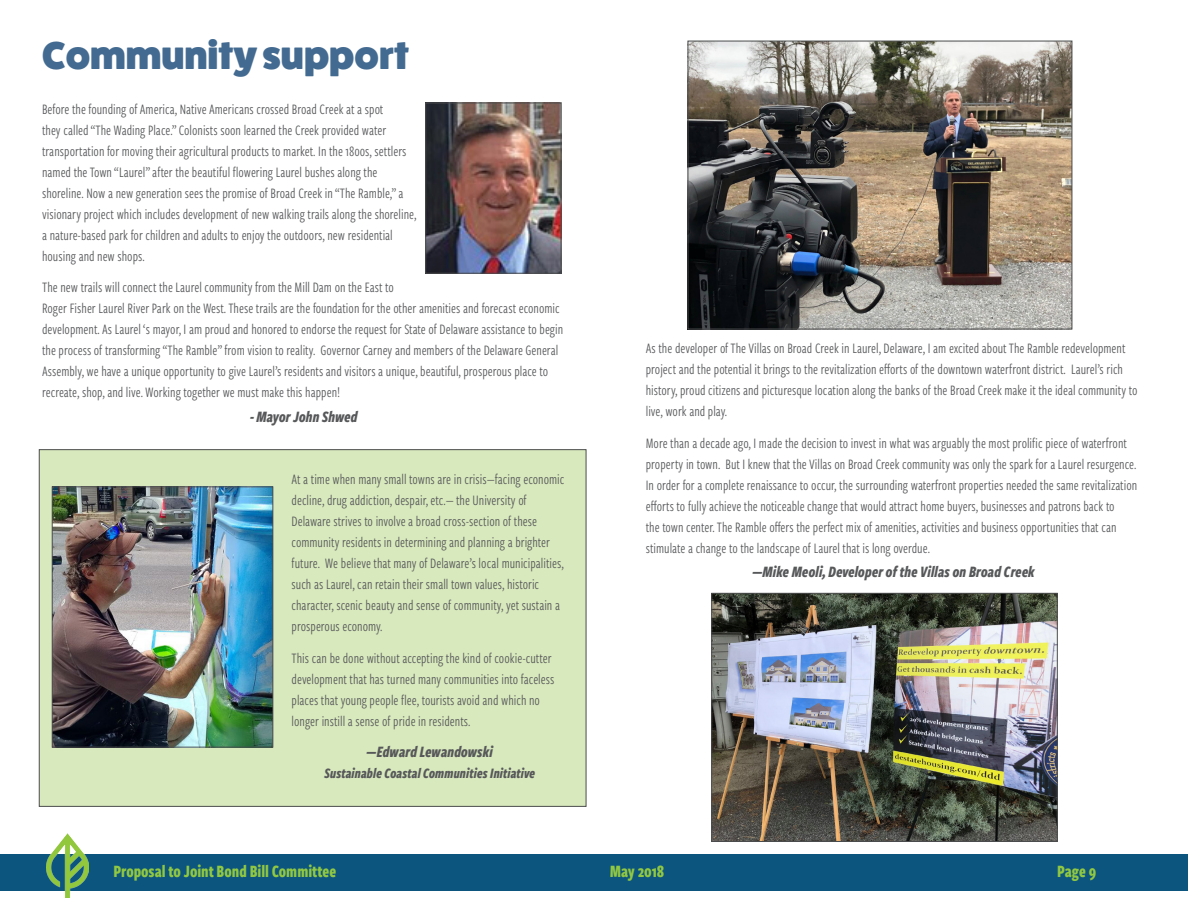
<style>
.page{position:relative;width:1188px;height:918px;background:#fff}
.page>*{position:absolute;margin:0;border:0;box-sizing:border-box;transform-origin:0 0}
.t1{font:800 39px "Fat Frank";color:#436a90}
.t2{font:700 18px "Freight Sans Cmp Pro";color:#91c841}
.t3{font:italic 700 16.5px "Freight Sans Cmp Pro";color:#57585a}
.t4{font:15px/21px "Freight Sans Cmp Pro";color:#57585a}
.t5{font:italic 700 15px "Freight Sans Cmp Pro";color:#57585a}
</style>
<div class="page">
<div style="left:0;top:854px;width:1188px;height:37px;background:#0c557f"></div>
<img style="left:47px;top:833px;width:42px;height:64px">
<div style="left:39px;top:449px;width:547px;height:358px;background:#d8e9bd;border:1px solid #4b4c4d"></div>
<img style="left:427px;top:105px;width:132px;height:167px">
<div style="left:425px;top:103px;width:136px;height:171px;border:1px solid #4b4c4d"></div>
<img style="left:690px;top:43px;width:380px;height:284px">
<div style="left:688px;top:41px;width:384px;height:288px;border:1px solid #4b4c4d"></div>
<img style="left:54px;top:488px;width:217px;height:258px">
<div style="left:52px;top:486px;width:221px;height:262px;border:1px solid #4b4c4d"></div>
<img style="left:713px;top:595px;width:343px;height:245px">
<div style="left:711px;top:593px;width:347px;height:249px;border:1px solid #4b4c4d"></div>
<h1 class="t1" style="left:42px;top:34px;width:369px">Community support</h1>
<p class="t4" style="left:42px;top:98px;width:376px">Before the founding of America, Native Americans crossed Broad Creek at a spot<br>they called “The Wading Place.” Colonists soon learned the Creek provided water transportation for moving their agricultural products to market. In the 1800s, settlers named the Town “Laurel” after the beautiful flowering Laurel bushes along the shoreline. Now a new generation sees the promise of Broad Creek in “The Ramble,” a visionary project which includes development of new walking trails along the shoreline, a nature-based park for children and adults to enjoy the outdoors, new residential housing and new shops.</p>
<p class="t4" style="left:42px;top:276px;width:523px">The new trails will connect the Laurel community from the Mill Dam on the East to<br>Roger Fisher Laurel River Park on the West. These trails are the foundation for the other amenities and forecast economic development. As Laurel ‘s mayor, I am proud and honored to endorse the request for State of Delaware assistance to begin the process of transforming “The Ramble” from vision to reality. Governor Carney and members of the Delaware General Assembly, we have a unique opportunity to give Laurel’s residents and visitors a unique, beautiful, prosperous place to recreate, shop, and live. Working together we must make this happen!</p>
<p class="t3" style="left:250px;top:405px;width:109px">- Mayor John Shwed</p>
<p class="t4" style="left:292px;top:468px;width:274px">At a time when many small towns are in crisis—facing economic decline, drug addiction, despair, etc.— the University of Delaware strives to involve a broad cross-section of these community residents in determining and planning a brighter future. We believe that many of Delaware’s local municipalities, such as Laurel, can retain their small town values, historic character, scenic beauty and sense of community, yet sustain a prosperous economy.</p>
<p class="t4" style="left:292px;top:647px;width:264px">This can be done without accepting the kind of cookie-cutter development that has turned many communities into faceless places that young people flee, tourists avoid and which no longer instill a sense of pride in residents.</p>
<p class="t3" style="left:367px;top:740px;width:128px">—Edward Lewandowski</p>
<p class="t5" style="left:324px;top:763px;width:212px">Sustainable Coastal Communities Initiative</p>
<p class="t4" style="left:646px;top:337px;width:493px">As the developer of The Villas on Broad Creek in Laurel, Delaware, I am excited about The Ramble redevelopment project and the potential it brings to the revitalization efforts of the downtown waterfront district. Laurel’s rich history, proud citizens and picturesque location along the banks of the Broad Creek make it the ideal community to live, work and play.</p>
<p class="t4" style="left:646px;top:432px;width:493px">More than a decade ago, I made the decision to invest in what was arguably the most prolific piece of waterfront property in town. But I knew that the Villas on Broad Creek community was only the spark for a Laurel resurgence.<br>In order for a complete renaissance to occur, the surrounding waterfront properties needed the same revitalization efforts to fully achieve the noticeable change that would attract home buyers, businesses and patrons back to<br>the town center. The Ramble offers the perfect mix of amenities, activities and business opportunities that can stimulate a change to the landscape of Laurel that is long overdue.</p>
<p class="t3" style="left:752px;top:560px;width:284px">—Mike Meoli, Developer of the Villas on Broad Creek</p>
<p class="t2" style="left:113px;top:859px;width:224px">Proposal to Joint Bond Bill Committee</p>
<p class="t2" style="left:610px;top:859px;width:56px">May 2018</p>
<p class="t2" style="left:1057px;top:859px;width:40px">Page 9</p>
</div>
